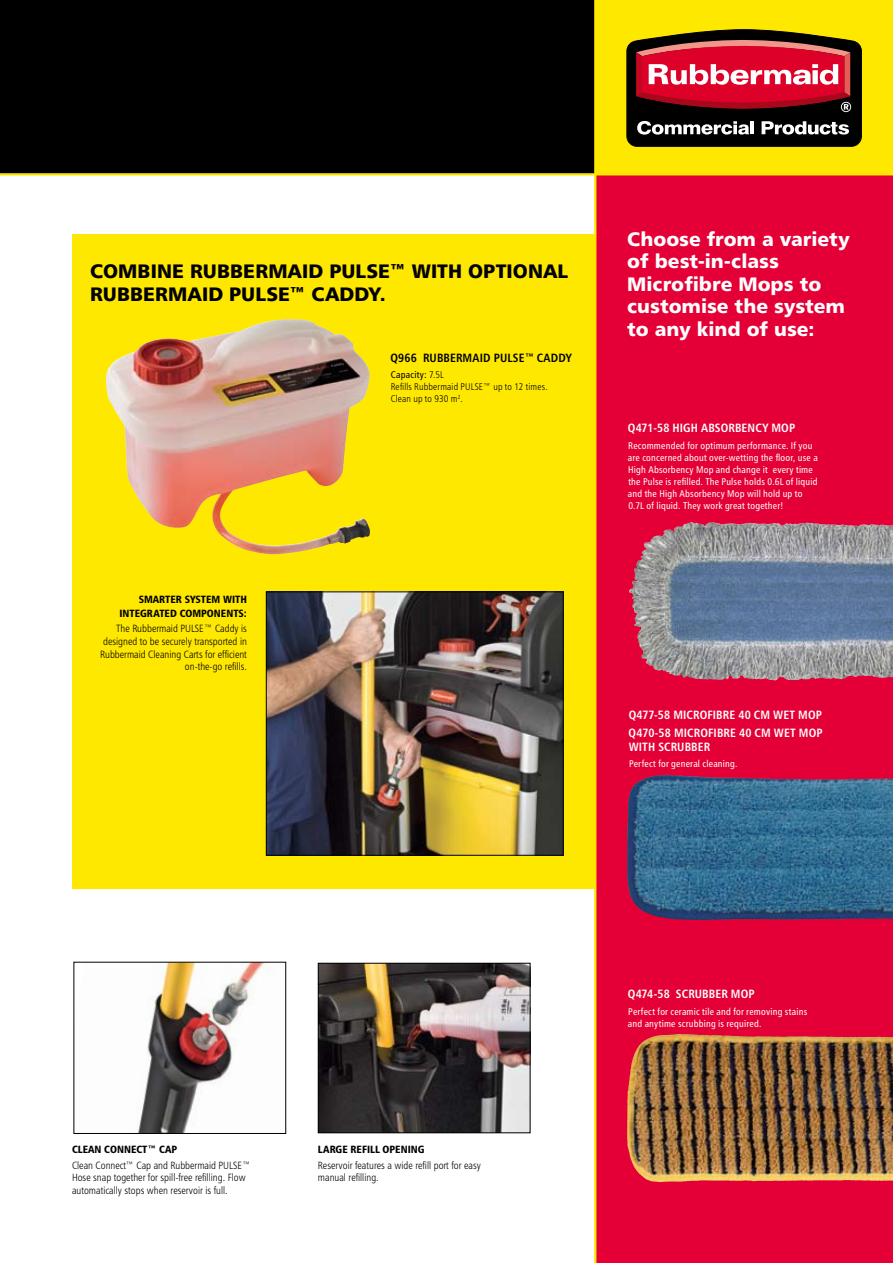
<style>
.page{position:relative;width:893px;height:1263px;background:#fff}
.page>*{position:absolute;margin:0;border:0;box-sizing:border-box;transform-origin:0 0}
.t1{font:19.5px/22.5px "Humanist 777 BT Black B";color:#fff}
.t2{font:19.5px "Humanist 777 BT Black B";letter-spacing:.005em;color:#000}
.t3{font:12px/18px "Humanist 777 BT Bold Condensed B";letter-spacing:.015em;color:#fff}
.t4{font:12px "Humanist 777 BT Bold Condensed B";letter-spacing:.01em;color:#000}
.t5{font:10.5px/12.6px "Humanist 777 BT Light Condensed B";color:#000}
.t6{font:10.5px "Humanist 777 BT Black Condensed B";color:#000}
.t7{font:9.75px/12px "Humanist 777 BT Roman Condensed B";letter-spacing:.02em;color:#fff}
.t8{font:9.75px/12px "Humanist 777 BT Light Condensed B";letter-spacing:.02em;color:#000}
.t9{font:9.75px "Humanist 777 BT Roman Condensed B";letter-spacing:.025em;color:#000}
.s1{font-family:"Humanist 777 BT Light Condensed B"}
</style>
<div class="page">
<div style="left:72px;top:234px;width:523px;height:654px;background:#ffe800"></div>
<svg style="left:596px;top:175px;width:297px;height:1088px;background:#d11a43"></svg>
<div style="left:0;top:0;width:893px;height:174px;background:#000"></div>
<hr style="left:0;top:173px;width:893px;height:2px;background:#ffe800">
<hr style="left:594px;top:0;width:2px;height:1263px;background:#ffe800">
<img style="left:268px;top:593px;width:294px;height:261px">
<div style="left:266px;top:591px;width:298px;height:265px;border:1px solid #000"></div>
<img style="left:138px;top:964px;width:130px;height:168px">
<div style="left:73px;top:962px;width:213px;height:172px;border:1px solid #000"></div>
<img style="left:106px;top:319px;width:264px;height:235px">
<img style="left:628px;top:522px;width:63px;height:104px">
<img style="left:627px;top:775px;width:266px;height:145px">
<img style="left:627px;top:1034px;width:159px;height:148px">
<img style="left:320px;top:965px;width:208px;height:166px">
<div style="left:318px;top:963px;width:212px;height:170px;border:1px solid #000"></div>
<div style="left:595px;top:0;width:298px;height:174px;background:#ffe800"></div>
<svg style="left:626px;top:29px;width:236px;height:118px;background:#803031"></svg>
<h1 class="t2" style="left:90px;top:259px;width:73px">Combine</h1>
<h1 class="t2" style="left:190px;top:259px;width:67px">Rubbermai</h1>
<h1 class="t2" style="left:308px;top:259px;width:34px">d pulse</h1>
<h1 class="t2" style="left:389px;top:259px;width:36px">™ with</h1>
<h1 class="t2" style="left:468px;top:259px;width:14px">optional</h1>
<h1 class="t2" style="left:90px;top:281px;width:67px">Rubbermai</h1>
<h1 class="t2" style="left:208px;top:281px;width:46px">d Pulse</h1>
<h1 class="t2" style="left:289px;top:281px;width:98px">™ Caddy.</h1>
<p class="t6" style="left:139px;top:593px;width:53px">SMARTE R SYSTEM</p>
<p class="t6" style="left:223px;top:593px;width:24px">WITH</p>
<p class="t6" style="left:119px;top:606px;width:47px">INTEGRATED</p>
<p class="t6" style="left:180px;top:606px;width:69px">COMPONENTS:</p>
<p class="t5" style="left:100px;top:622px;width:148px;text-align:right">The Rubbermaid PULSE™ Caddy is designed to be securely transported in<br>Rubbermaid Cleaning Carts for efficient on-the-go refills.</p>
<p class="t4" style="left:390px;top:350px;width:183px">Q966 RUBBERMAI D PULSE™ CADDY</p>
<p class="t9" style="left:391px;top:369px;width:54px">Capacity: <span class="s1">7.5L</span></p>
<p class="t8" style="left:391px;top:381px;width:158px">Refills Rubbermaid PULSE™ up to 12 times.<br>Clean up to 930 m<sup>2</sup>.</p>
<h1 class="t1" style="left:627px;top:227px;width:224px">Choose from a variety of best-in-class<br>Microfibre Mops to customise the system to any kind of use:</h1>
<p class="t3" style="left:628px;top:419px;width:169px">Q471-58 HIGH ABSORBENCY MOP</p>
<p class="t7" style="left:628px;top:439px;width:191px">Recommended for optimum performance. If you are concerned about over-wetting the floor, use a High Absorbency Mop and change it every time the Pulse is refilled. The Pulse holds 0.6L of liquid and the High Absorbency Mop will hold up to 0.7L of liquid. They work great together!</p>
<p class="t3" style="left:629px;top:706px;width:196px">Q477-58 MICROFIBRE 40 CM WET MOP<br>Q470-58 MICROFIBRE 40 CM WET MOP</p>
<p class="t3" style="left:629px;top:737px;width:83px">WITH SCRUBBER</p>
<p class="t7" style="left:629px;top:758px;width:110px">Perfect for general cleaning.</p>
<p class="t6" style="left:72px;top:1143px;width:106px">CLEAN CONNECT™ CAP</p>
<p class="t5" style="left:72px;top:1158px;width:180px">Clean Connect™ Cap and Rubbermaid PULSE™<br>Hose snap together for spill-free refilling. Flow automatically stops when reservoir is full.</p>
<p class="t6" style="left:318px;top:1143px;width:108px">LARGE REFILL OPENING</p>
<p class="t5" style="left:318px;top:1158px;width:164px">Reservoir features a wide refill port for easy manual refilling.</p>
<p class="t3" style="left:628px;top:985px;width:128px">Q474-58 SCRUBBER MOP</p>
<p class="t7" style="left:628px;top:1005px;width:181px">Perfect for ceramic tile and for removing stains and anytime scrubbing is required.</p>
</div>
